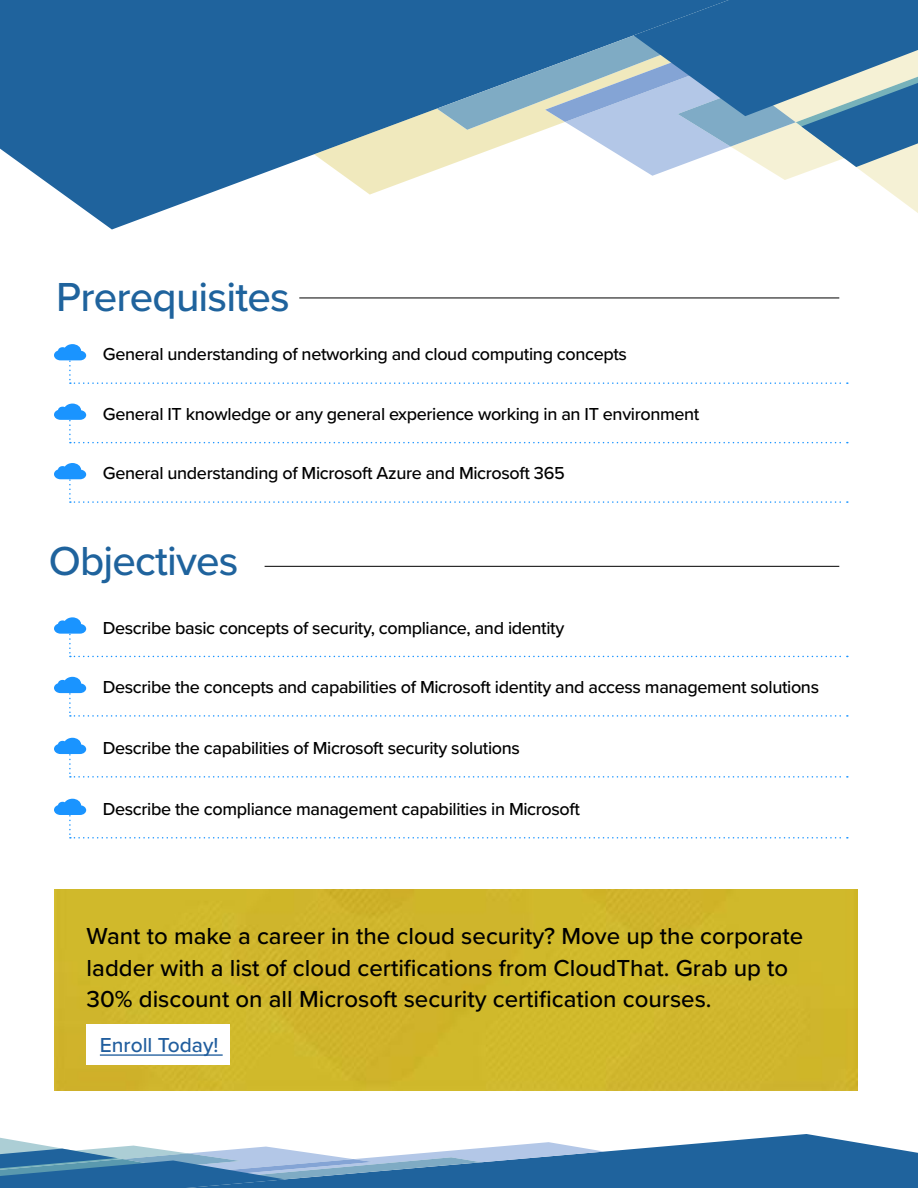
<style>
.page{position:relative;width:918px;height:1188px;background:#fff}
.page>*{position:absolute;margin:0;border:0;box-sizing:border-box;transform-origin:0 0}
.t1{font:500 42px "Proxima Nova";letter-spacing:-.02em;color:#1f639d}
.t2{font:500 24px/31.8px "Proxima Nova";color:#000}
.t3{font:500 21px "Proxima Nova";color:#215e9e}
.t4{font:500 18px "Proxima Nova";letter-spacing:-.02em;color:#000}
</style>
<div class="page">
<svg style="left:0;top:1134px;width:918px;height:54px"></svg>
<svg style="left:54px;top:617px;width:794px;height:40px"></svg>
<svg style="left:54px;top:344px;width:794px;height:40px"></svg>
<svg style="left:54px;top:738px;width:794px;height:40px"></svg>
<svg style="left:54px;top:463px;width:794px;height:40px"></svg>
<svg style="left:54px;top:799px;width:794px;height:40px"></svg>
<svg style="left:54px;top:677px;width:794px;height:40px"></svg>
<svg style="left:54px;top:404px;width:794px;height:39px"></svg>
<hr style="left:299px;top:298px;width:540px;height:1px;background:#000">
<hr style="left:265px;top:566px;width:574px;height:1px;background:#000">
<svg style="left:0;top:0;width:437px;height:230px;fill:#1f639d"></svg>
<svg style="left:314px;top:44px;width:123px;height:151px;background:#789db1"></svg>
<svg style="left:437px;top:0;width:481px;height:213px"></svg>
<div style="left:54px;top:890px;width:803px;height:201px;background:#d0b82b"></div>
<div style="left:86px;top:1025px;width:143px;height:40px;background:#fff"></div>
<hr style="left:100px;top:1054px;width:123px;height:2px;background:#215e9e">
<h1 class="t1" style="left:56px;top:265px;width:235px">Prerequisites</h1>
<p class="t4" style="left:103px;top:341px;width:526px">General understanding of networking and cloud computing concepts</p>
<p class="t4" style="left:103px;top:400px;width:598px">General IT knowledge or any general experience working in an IT environment</p>
<p class="t4" style="left:103px;top:460px;width:463px">General understanding of Microsoft Azure and Microsoft 365</p>
<h1 class="t1" style="left:49px;top:529px;width:191px">Objectives</h1>
<p class="t4" style="left:103px;top:614px;width:463px">Describe basic concepts of security, compliance, and identity</p>
<p class="t4" style="left:103px;top:674px;width:718px">Describe the concepts and capabilities of Microsoft identity and access management solutions</p>
<p class="t4" style="left:103px;top:735px;width:419px">Describe the capabilities of Microsoft security solutions</p>
<p class="t4" style="left:103px;top:796px;width:479px">Describe the compliance management capabilities in Microsoft</p>
<h2 class="t2" style="left:87px;top:919px;width:718px">Want to make a career in the cloud security? Move up the corporate ladder with a list of cloud certifications from CloudThat. Grab up to<br>30% discount on all Microsoft security certification courses.</h2>
<p class="t3" style="left:100px;top:1029px;width:120px">Enroll Today!</p>
</div>
